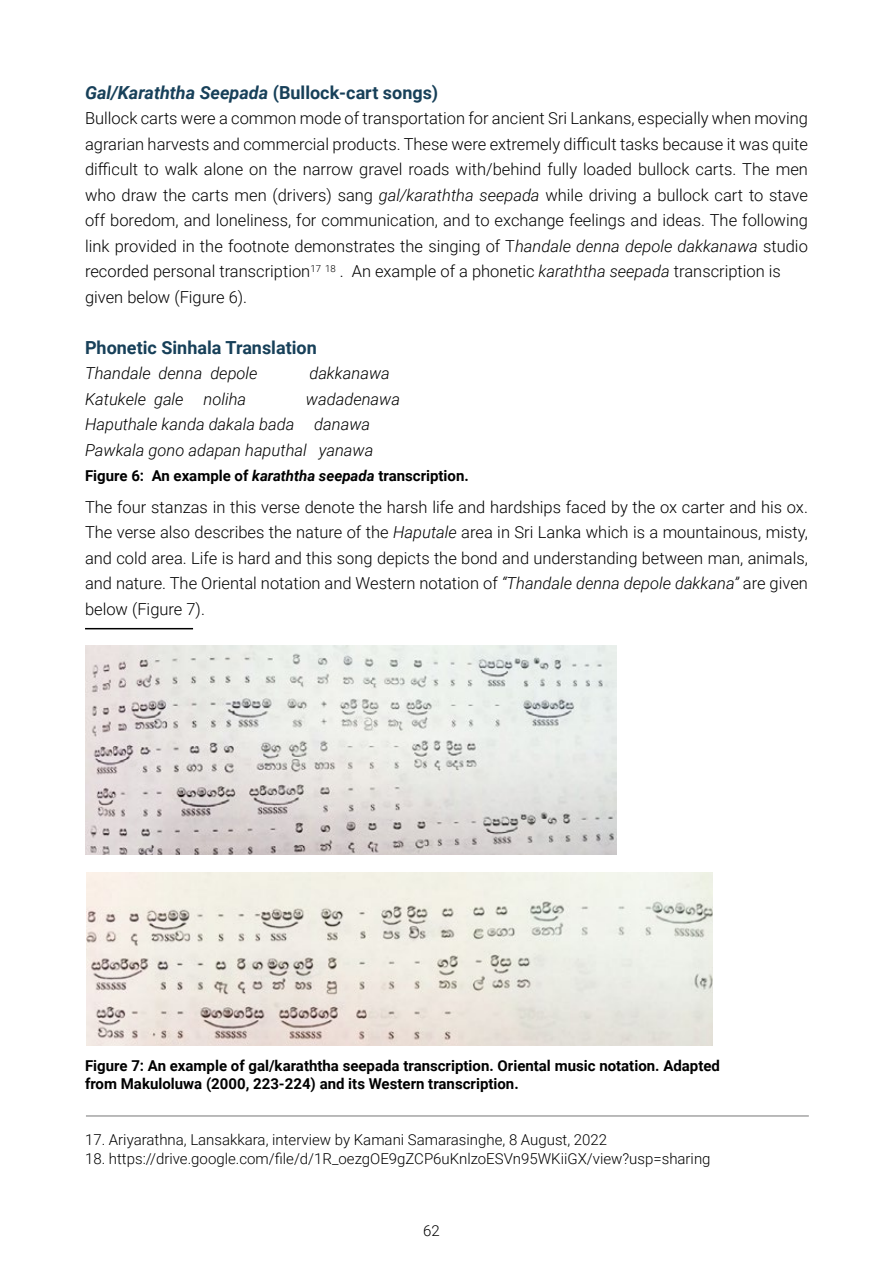
<style>
.page{position:relative;width:893px;height:1263px;background:#fff}
.page>*{position:absolute;margin:0;border:0;box-sizing:border-box;transform-origin:0 0}
.t1{font:italic 700 18px "Roboto";color:#174059}
.t2{font:700 18px "Roboto";color:#174059}
.t3{font:300 16.5px/25.5px "Roboto";color:#000}
.t4{font:italic 300 16.5px/25.5px "Roboto";color:#000}
.t5{font:700 15px/18px "Roboto";color:#000}
.t6{font:300 15px "Roboto";color:#000}
.s1{font-style:normal}
.s2{font-style:italic}
</style>
<div class="page">
<hr style="left:85px;top:628px;width:108px;height:1px;background:#000">
<hr style="left:86px;top:1115px;width:723px;height:1px;background:#777776">
<img style="left:85px;top:646px;width:532px;height:209px">
<img style="left:86px;top:872px;width:626px;height:173px">
<p class="t1" style="left:85px;top:80px;width:355px">Gal/Karaththa Seepada <span class="s1">(Bullock-cart songs)</span></p>
<p class="t3" style="left:85px;top:105px;width:724px">Bullock carts were a common mode of transportation for ancient Sri Lankans, especially when moving agrarian harvests and commercial products. These were extremely difficult tasks because it was quite difficult to walk alone on the narrow gravel roads with/behind fully loaded bullock carts. The men who draw the carts men (drivers) sang <span class="s2">gal/karaththa seepada</span> while driving a bullock cart to stave off boredom, and loneliness, for communication, and to exchange feelings and ideas. The following link provided in the footnote demonstrates the singing of T<span class="s2">handale denna depole dakkanawa</span> studio recorded personal transcription<sup>17</sup> <sup>18</sup> . An example of a phonetic <span class="s2">karaththa seepada</span> transcription is given below (Figure 6).</p>
<p class="t2" style="left:85px;top:335px;width:233px">Phonetic Sinhala Translation</p>
<p class="t4" style="left:85px;top:360px;width:174px">Thandale denna depole</p>
<p class="t4" style="left:309px;top:360px;width:82px">dakkanawa</p>
<p class="t4" style="left:85px;top:385px;width:163px">Katukele gale noliha</p>
<p class="t4" style="left:85px;top:385px;width:316px;text-indent:221px">wadadenawa<br>Haputhale kanda dakala bada danawa<br>Pawkala gono adapan haputhal yanawa</p>
<p class="t5" style="left:85px;top:466px;width:385px">Figure 6: An example of <span class="s2">karaththa seepada</span> transcription.</p>
<p class="t3" style="left:85px;top:493px;width:724px;text-align:justify">The four stanzas in this verse denote the harsh life and hardships faced by the ox carter and his ox.<br>The verse also describes the nature of the <span class="s2">Haputale</span> area in Sri Lanka which is a mountainous, misty, and cold area. Life is hard and this song depicts the bond and understanding between man, animals, and nature. The Oriental notation and Western notation of <span class="s2">“Thandale denna depole dakkana”</span> are given below (Figure 7).</p>
<p class="t5" style="left:85px;top:1056px;width:636px">Figure 7: An example of gal/karaththa seepada transcription. Oriental music notation. Adapted from Makuloluwa (2000, 223-224) and its Western transcription.</p>
<p class="t6" style="left:85px;top:1129px;width:524px">17. Ariyarathna, Lansakkara, interview by Kamani Samarasinghe, 8 August, 2022</p>
<p class="t6" style="left:85px;top:1148px;width:627px">18. https://drive.google.com/file/d/1R_oezgOE9gZCP6uKnlzoESVn95WKiiGX/view?usp=sharing</p>
<p class="t6" style="left:423px;top:1220px;width:18px">62</p>
</div>
